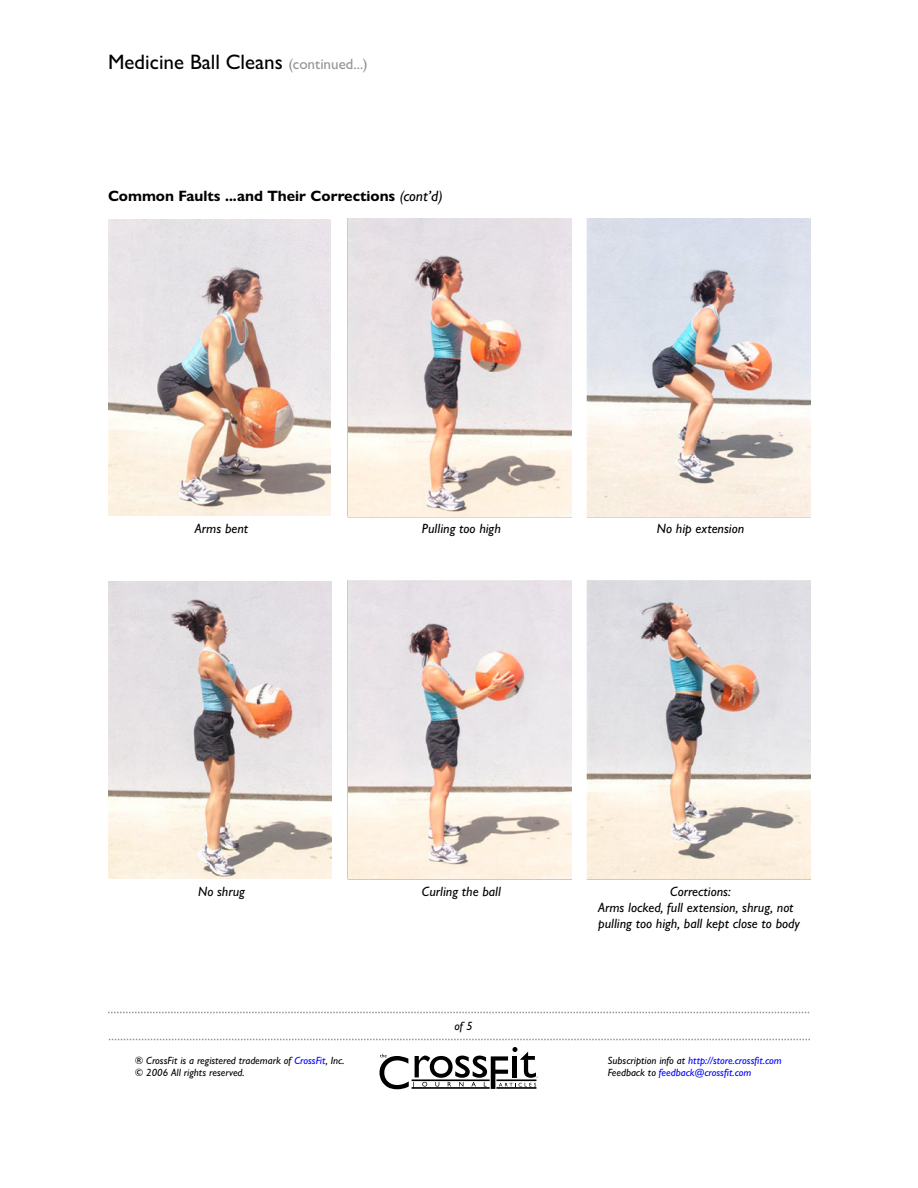
<style>
.page{position:relative;width:918px;height:1188px;background:#fff}
.page>*{position:absolute;margin:0;border:0;box-sizing:border-box;transform-origin:0 0}
.t1{font:500 21px "Gill Sans Nova";color:#000}
.t2{font:700 15px "Gill Sans Nova";color:#000}
.t3{font:italic 500 13.5px/16.2px "Gill Sans Nova";color:#000;text-align:center}
.t4{font:italic 500 12px "Gill Sans Nova";color:#000}
.t5{font:italic 500 10.5px/12.6px "Gill Sans Nova";color:#00f}
.t6{font:italic 500 10.5px/12.6px "Gill Sans Nova";color:#000}
.s1{font-size:15px;color:#949597}
.s2{font-weight:500;font-style:italic}
.s3{color:#00f}
.s4{color:#000}
</style>
<div class="page">
<svg style="left:380px;top:1047px;width:158px;height:42px"></svg>
<svg style="left:108px;top:1012px;width:702px;height:1px"></svg>
<svg style="left:108px;top:1039px;width:702px;height:1px"></svg>
<img style="left:108px;top:219px;width:223px;height:297px">
<img style="left:347px;top:219px;width:224px;height:298px">
<img style="left:108px;top:581px;width:223px;height:297px">
<img style="left:347px;top:581px;width:224px;height:298px">
<img style="left:587px;top:219px;width:223px;height:298px">
<img style="left:587px;top:581px;width:223px;height:298px">
<h1 class="t1" style="left:108px;top:49px;width:261px">Medicine Ball Cleans <span class="s1">(continued...)</span></h1>
<p class="t2" style="left:108px;top:186px;width:336px">Common Faults ...and Their Corrections <span class="s2">(cont’d)</span></p>
<p class="t3" style="left:195px;top:520px;width:55px">Arms bent</p>
<p class="t3" style="left:422px;top:520px;width:80px">Pulling too high</p>
<p class="t3" style="left:657px;top:520px;width:89px">No hip extension</p>
<p class="t3" style="left:198px;top:883px;width:48px">No shrug</p>
<p class="t3" style="left:422px;top:883px;width:80px">Curling the ball</p>
<p class="t4" style="left:455px;top:1019px;width:20px">of 5</p>
<p class="t3" style="left:598px;top:883px;width:203px">Corrections:<br>Arms locked, full extension, shrug, not pulling too high, ball kept close to body</p>
<p class="t6" style="left:135px;top:1054px;width:211px">® CrossFit is a registered trademark of <span class="s3">CrossFit</span>, Inc. © 2006 All rights reserved.</p>
<p class="t5" style="left:608px;top:1054px;width:176px"><span class="s4">Subscription info at</span> http://store.crossfit.com<br><span class="s4">Feedback to</span> feedback@crossfit.com</p>
</div>
